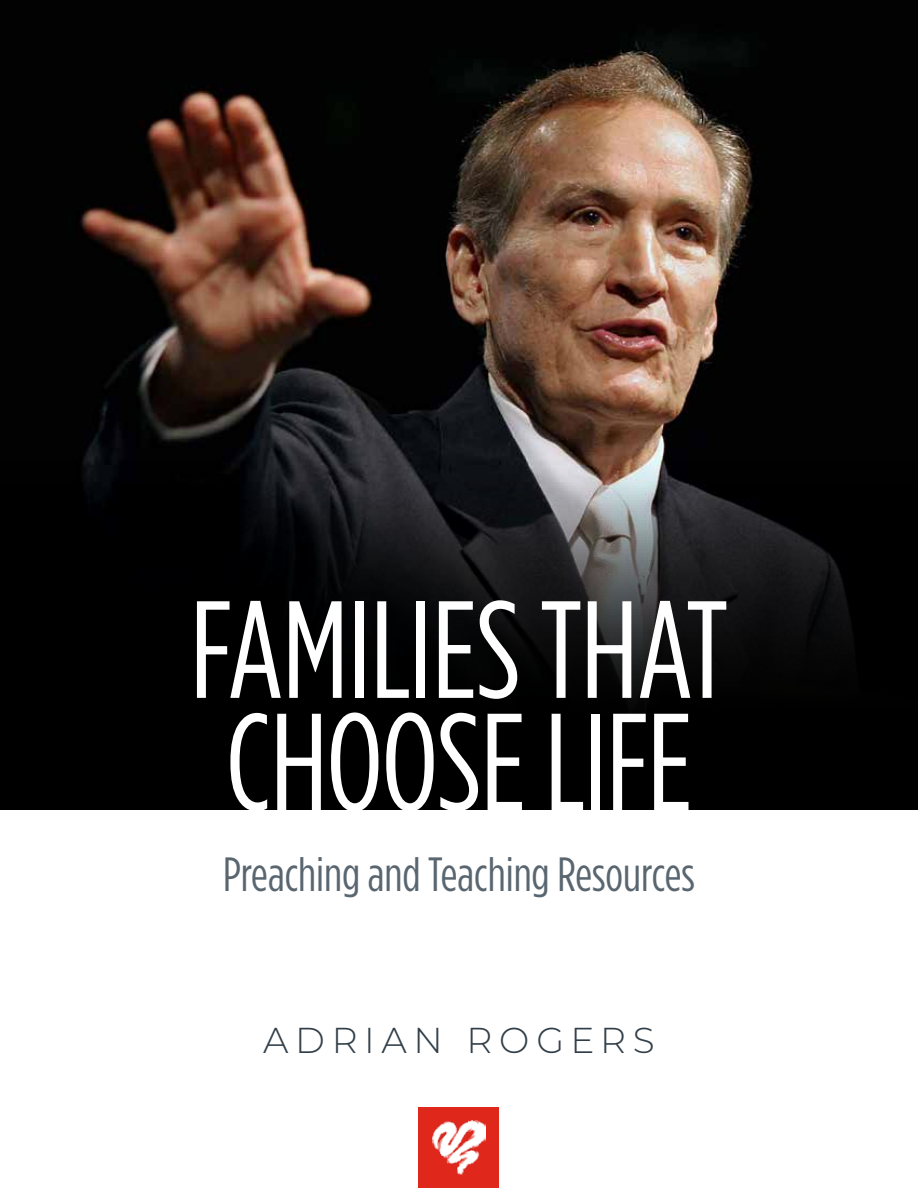
<style>
.page{position:relative;width:918px;height:1188px;background:#fff}
.page>*{position:absolute;margin:0;border:0;box-sizing:border-box;transform-origin:0 0}
.t1{font:138px/112.5px "Gotham Cond";letter-spacing:-.01em;color:#fff}
.t2{font:48px "Gotham Cond";color:#596670}
.t3{font:300 36px "Montserrat";letter-spacing:.185em;color:#313e48}
</style>
<div class="page">
<img style="left:0;top:0;width:918px;height:459px">
<svg style="left:0;top:459px;width:918px;height:351px;background:#0c0c0d"></svg>
<div style="left:418px;top:1107px;width:82px;height:81px;background:#df271c"></div>
<img style="left:432px;top:1121px;width:54px;height:53px">
<h1 class="t1" style="left:190px;top:592px;width:540px">FAMILIES THAT<br>CHOOSE LIFE</h1>
<p class="t2" style="left:223px;top:847px;width:473px">Preaching and Teaching Resources</p>
<p class="t3" style="left:263px;top:1016px;width:393px">ADRIAN ROGERS</p>
</div>
